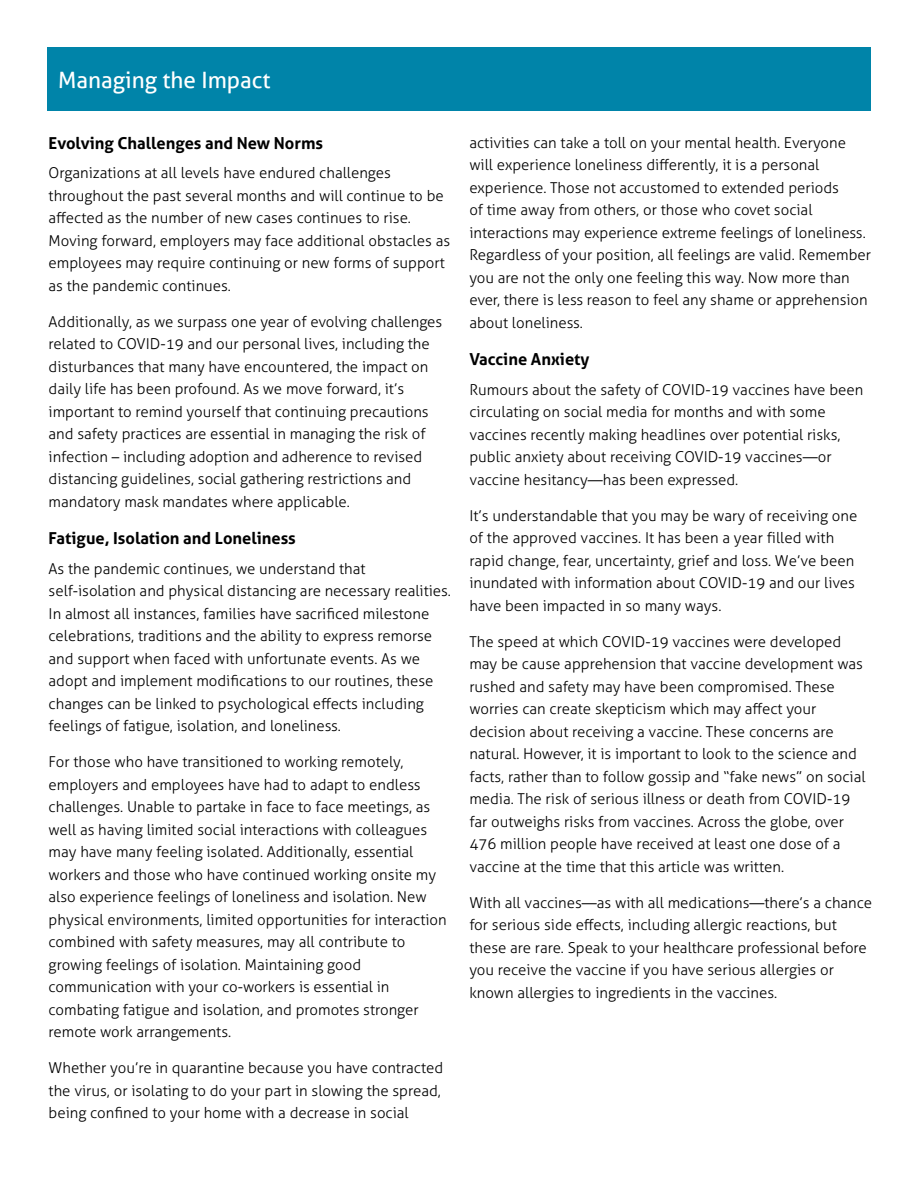
<style>
.page{position:relative;width:918px;height:1188px;background:#fff}
.page>*{position:absolute;margin:0;border:0;box-sizing:border-box;transform-origin:0 0}
.t1{font:22.5px "Aller";color:#fff}
.t2{font:700 16.5px "Aller";color:#000}
.t3{font:300 15px/22.5px "Aller";color:#000}
.s1{font-style:inherit}
</style>
<div class="page">
<div style="left:48px;top:48px;width:823px;height:63px;background:#0084a9"></div>
<h4 class="t1" style="left:58px;top:66px;width:214px">Managing the Impact</h4>
<h3 class="t2" style="left:49px;top:133px;width:276px">Evolving Challenges and New Norms</h3>
<p class="t3" style="left:49px;top:162px;width:403px">Organizations at all levels have endured challenges throughout the past several months and will continue to be affected as the number of new cases continues to rise.<br>Moving forward, employers may face additional obstacles as employees may require continuing or new forms of support as the pandemic continues.</p>
<p class="t3" style="left:49px;top:310px;width:395px">Additionally, as we surpass one year of evolving challenges related to COVID-19 and our personal lives, including the disturbances that many have encountered, the impact on daily life has been profound. As we move forward, it’s important to remind yourself that continuing precautions and safety practices are essential in managing the risk of infection – including adoption and adherence to revised distancing guidelines, social gathering restrictions and mandatory mask mandates where applicable.</p>
<h3 class="t2" style="left:49px;top:528px;width:249px">Fatigue, Isolation and Loneliness</h3>
<p class="t3" style="left:49px;top:557px;width:404px">As the pandemic continues, we understand that self-isolation and physical distancing are necessary realities.<br>In almost all instances, families have sacrificed milestone celebrations, traditions and the ability to express remorse and support when faced with unfortunate events. As we adopt and implement modifications to our routines, these changes can be linked to psychological effects including feelings of fatigue, isolation, and loneliness.</p>
<p class="t3" style="left:49px;top:751px;width:400px">For those who have transitioned to working remotely, employers and employees have had to adapt to endless challenges. Unable to partake in face to face meetings, as well as having limited social interactions with colleagues may have many feeling isolated. Additionally, essential workers and those who have continued working onsite my also experience feelings of loneliness and isolation. New physical environments, limited opportunities for interaction combined with safety measures, may all contribute to growing feelings of isolation. Maintaining good communication with your co-workers is essential in combating fatigue and isolation, and promotes stronger remote work arrangements.</p>
<p class="t3" style="left:49px;top:1057px;width:396px">Whether you’re in quarantine because you have contracted the virus, or isolating to do your part in slowing the spread, being confined to your home with a decrease in social</p>
<p class="t3" style="left:469px;top:131px;width:403px">activities can take a toll on your mental health. Everyone will experience loneliness differently, it is a personal experience. Those not accustomed to extended periods<br>of time away from others, or those who covet social interactions may experience extreme feelings of loneliness.<br>Regardless of your position, all feelings are valid. Remember you are not the only one feeling this way. Now more than ever, there is less reason to feel any shame or apprehension about loneliness.</p>
<p class="t2" style="left:469px;top:349px;width:122px">Vaccine Anxiety</p>
<p class="t3" style="left:469px;top:378px;width:396px">Rumours about the safety of COVID-19 vaccines have been circulating on social media for months and with some vaccines recently making headlines over potential risks, public anxiety about receiving COVID-19 vaccines—or vaccine hesitancy—has been expressed.</p>
<p class="t3" style="left:469px;top:504px;width:389px">It’s understandable that you may be wary of receiving one of the approved vaccines. It has been a year fil<span class="s1">l</span>ed with rapid change, fear, uncertainty, grief and loss. We’ve been inundated with information about COVID-19 and our lives have been impacted in so many ways.</p>
<p class="t3" style="left:469px;top:630px;width:398px">The speed at which COVID-19 vaccines were developed may be cause apprehension that vaccine development was rushed and safety may have been compromised. These worries can create skepticism which may affect your decision about receiving a vaccine. These concerns are natural. However, it is important to look to the science and facts, rather than to follow gossip and “fake news” on social media. The risk of serious illness or death from COVID-19 far outweighs risks from vaccines. Across the globe, over 476 million people have received at least one dose of a vaccine at the time that this article was written.</p>
<p class="t3" style="left:469px;top:891px;width:404px">With all vaccines—as with all medications—there’s a chance for serious side effects, including allergic reactions, but these are rare. Speak to your healthcare professional before you receive the vaccine if you have serious allergies or known allergies to ingredients in the vaccines.</p>
</div>
